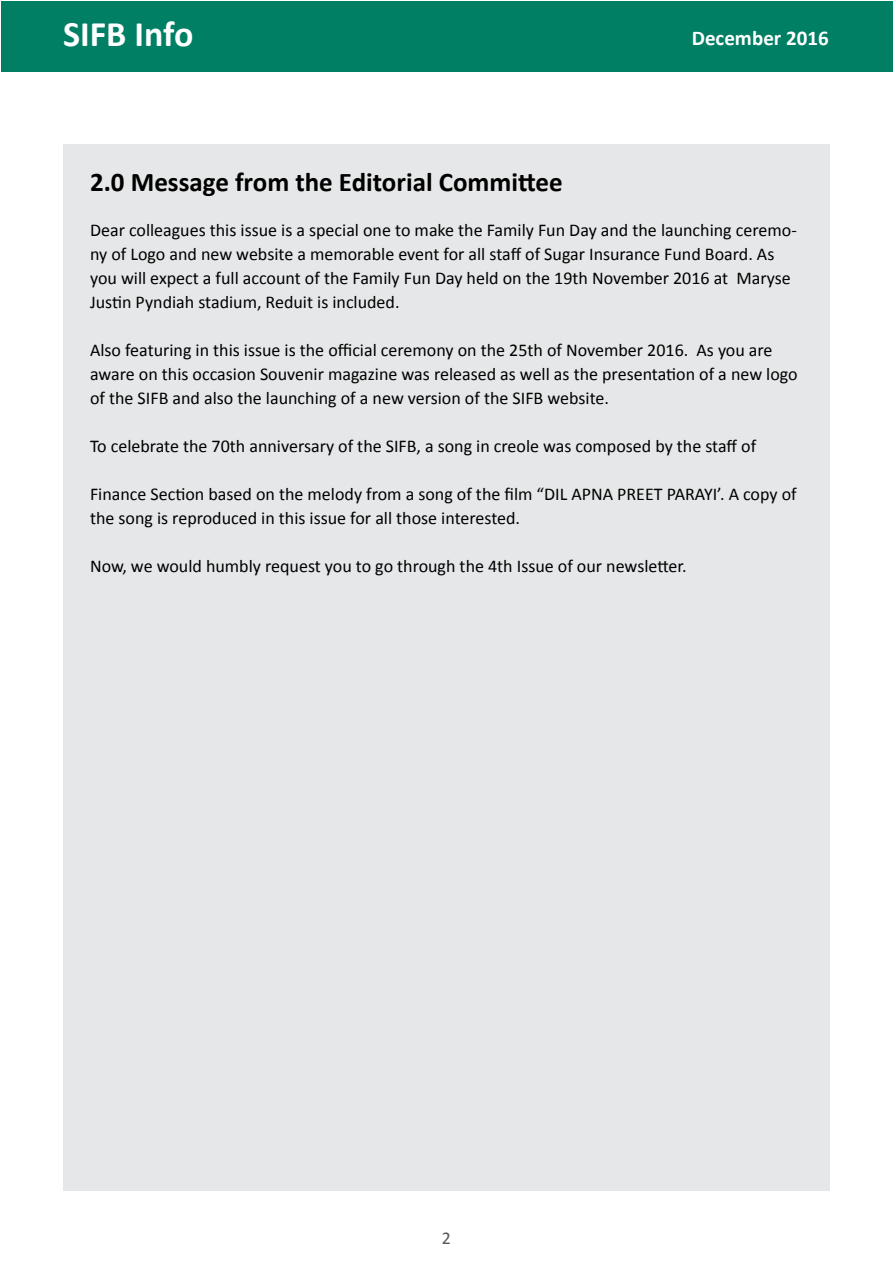
<style>
.page{position:relative;width:893px;height:1263px;background:#fff}
.page>*{position:absolute;margin:0;border:0;box-sizing:border-box;transform-origin:0 0}
.t1{font:700 36px "Calibri";color:#fff}
.t2{font:700 27px "Calibri";color:#000}
.t3{font:700 21px "Calibri";color:#fff}
.t4{font:18px/24px "Calibri";color:#000}
.t5{font:18px "Calibri";color:#58595b}
</style>
<div class="page">
<div style="left:1px;top:1px;width:891px;height:70px;background:#017f65"></div>
<div style="left:63px;top:144px;width:767px;height:1047px;background:#e6e7e8"></div>
<h1 class="t1" style="left:63px;top:11px;width:132px">SIFB Info</h1>
<p class="t3" style="left:692px;top:25px;width:138px">December 2016</p>
<h2 class="t2" style="left:90px;top:165px;width:474px">2.0 Message from the Editorial Committee</h2>
<p class="t4" style="left:90px;top:218px;width:708px">Dear colleagues this issue is a special one to make the Family Fun Day and the launching ceremo&shy;ny of Logo and new website a memorable event for all staff of Sugar Insurance Fund Board. As you will expect a full account of the Family Fun Day held on the 19th November 2016 at Maryse Justin Pyndiah stadium, Reduit is included.</p>
<p class="t4" style="left:90px;top:338px;width:709px">Also featuring in this issue is the official ceremony on the 25th of November 2016. As you are aware on this occasion Souvenir magazine was released as well as the presentation of a new logo of the SIFB and also the launching of a new version of the SIFB website.</p>
<p class="t4" style="left:90px;top:434px;width:668px">To celebrate the 70th anniversary of the SIFB, a song in creole was composed by the staff of</p>
<p class="t4" style="left:90px;top:482px;width:708px">Finance Section based on the melody from a song of the film “DIL APNA PREET PARAYI’. A copy of the song is reproduced in this issue for all those interested.</p>
<p class="t4" style="left:90px;top:554px;width:598px">Now, we would humbly request you to go through the 4th Issue of our newsletter.</p>
<p class="t5" style="left:442px;top:1226px;width:11px">2</p>
</div>
